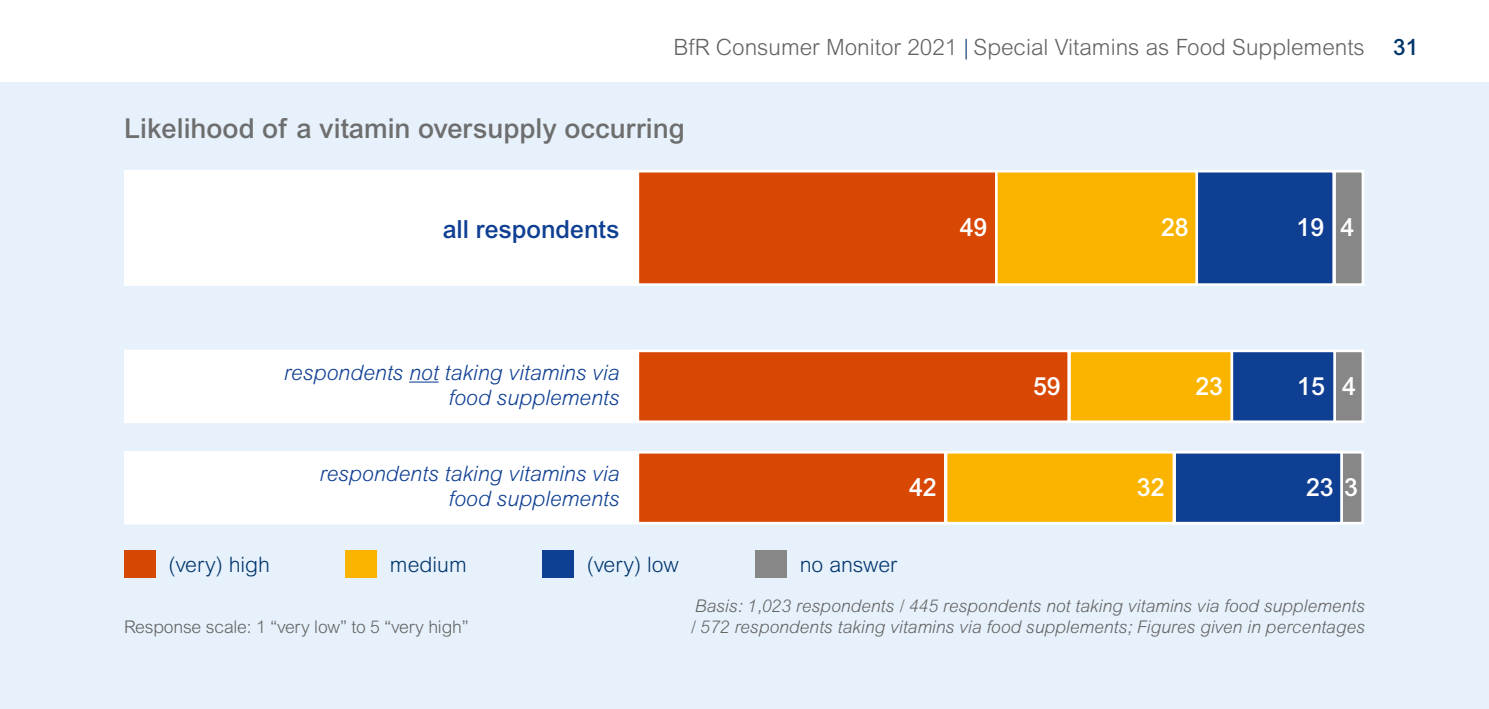
<style>
.page{position:relative;width:1489px;height:709px;background:#fff}
.page>*{position:absolute;margin:0;border:0;box-sizing:border-box;transform-origin:0 0}
.t1{font:500 27.5px "Arial MT Pro";color:#6e6e6e}
.t2{font:500 25px "Arial MT Pro";color:#fff}
.t3{font:500 25px "Arial MT Pro";color:#0f3f93}
.t4{font:300 22.5px "Arial MT Pro";color:#626261}
.t5{font:500 22.5px "Arial MT Pro";color:#00356c}
.t6{font:italic 300 21.25px/25.5px "Arial MT Pro";color:#0f3f93;text-align:right}
.t7{font:300 21.25px "Arial MT Pro";color:#00356c}
.Basis{font:italic 300 17.5px "Arial MT Pro";color:#626261}
.Info_Grafik{font:300 17.5px "Arial MT Pro";letter-spacing:-.01em;color:#626261}
.s1{color:#00356c}
</style>
<div class="page">
<div style="left:0;top:83px;width:1488px;height:626px;background:#e7f1fb"></div>
<div style="left:124px;top:170px;width:512px;height:116px;background:#fff"></div>
<div style="left:124px;top:451px;width:512px;height:73px;background:#fff"></div>
<div style="left:124px;top:350px;width:512px;height:73px;background:#fff"></div>
<div style="left:1334px;top:351px;width:28px;height:71px;background:#868786"></div>
<div style="left:1333px;top:349px;width:31px;height:74px;border:3px solid #fff"></div>
<div style="left:1341px;top:452px;width:21px;height:71px;background:#868786"></div>
<div style="left:1339px;top:451px;width:24px;height:73px;border:3px solid #fff"></div>
<div style="left:1231px;top:351px;width:103px;height:71px;background:#0f3f93"></div>
<div style="left:1230px;top:349px;width:105px;height:74px;border:3px solid #fff"></div>
<div style="left:1174px;top:452px;width:167px;height:71px;background:#0f3f93"></div>
<div style="left:1173px;top:451px;width:169px;height:73px;border:3px solid #fff"></div>
<div style="left:1069px;top:351px;width:162px;height:71px;background:#fab400"></div>
<div style="left:1068px;top:349px;width:164px;height:74px;border:3px solid #fff"></div>
<div style="left:946px;top:452px;width:227px;height:71px;background:#fab400"></div>
<div style="left:944px;top:451px;width:231px;height:73px;border:3px solid #fff"></div>
<div style="left:637px;top:351px;width:431px;height:71px;background:#d84704"></div>
<div style="left:636px;top:349px;width:433px;height:74px;border:3px solid #fff"></div>
<div style="left:637px;top:452px;width:308px;height:71px;background:#d84704"></div>
<div style="left:636px;top:451px;width:310px;height:73px;border:3px solid #fff"></div>
<div style="left:1334px;top:171px;width:28px;height:113px;background:#868786"></div>
<div style="left:1333px;top:170px;width:31px;height:116px;border:3px solid #fff"></div>
<div style="left:1191px;top:171px;width:142px;height:113px;background:#0f3f93"></div>
<div style="left:1189px;top:170px;width:145px;height:116px;border:3px solid #fff"></div>
<div style="left:760px;top:171px;width:436px;height:113px;background:#fab400"></div>
<div style="left:759px;top:170px;width:438px;height:116px;border:3px solid #fff"></div>
<div style="left:637px;top:171px;width:359px;height:113px;background:#d84704"></div>
<div style="left:636px;top:170px;width:361px;height:116px;border:3px solid #fff"></div>
<div style="left:542px;top:550px;width:32px;height:27px;background:#0f3f93"></div>
<div style="left:345px;top:550px;width:32px;height:27px;background:#fab400"></div>
<div style="left:124px;top:550px;width:31px;height:27px;background:#d64703"></div>
<div style="left:755px;top:550px;width:32px;height:27px;background:#868786"></div>
<p class="t4" style="left:673px;top:33px;width:693px">BfR Consumer Monitor 2021 <span class="s1">|</span> Special Vitamins as Food Supplements</p>
<p class="t5" style="left:1392px;top:34px;width:26px">31</p>
<p class="t1" style="left:124px;top:112px;width:562px">Likelihood of a vitamin oversupply occurring</p>
<p class="t3" style="left:442px;top:215px;width:178px">all respondents</p>
<h2 class="t2" style="left:959px;top:213px;width:29px">49</h2>
<h2 class="t2" style="left:1160px;top:213px;width:29px">28</h2>
<h2 class="t2" style="left:1296px;top:213px;width:59px">19 4</h2>
<p class="t6" style="left:284px;top:360px;width:337px">respondents not taking vitamins via food supplements</p>
<h2 class="t2" style="left:1033px;top:372px;width:29px">59</h2>
<h2 class="t2" style="left:1195px;top:372px;width:29px">23</h2>
<h2 class="t2" style="left:1297px;top:372px;width:60px">15 4</h2>
<p class="t6" style="left:319px;top:461px;width:301px">respondents taking vitamins via food supplements</p>
<h2 class="t2" style="left:909px;top:472px;width:29px">42</h2>
<h2 class="t2" style="left:1136px;top:472px;width:29px">32</h2>
<h2 class="t2" style="left:1305px;top:472px;width:53px">23 3</h2>
<p class="t7" style="left:168px;top:551px;width:103px">(very) high</p>
<p class="t7" style="left:390px;top:551px;width:78px">medium</p>
<p class="t7" style="left:586px;top:551px;width:94px">(very) low</p>
<p class="t7" style="left:799px;top:551px;width:99px">no answer</p>
<p class="Basis" style="left:694px;top:595px;width:671px">Basis: 1,023 respondents / 445 respondents not taking vitamins via food supplements</p>
<p class="Info_Grafik" style="left:124px;top:616px;width:346px">Response scale: 1 “very low” to 5 “very high”</p>
<p class="Basis" style="left:690px;top:616px;width:675px">/ 572 respondents taking vitamins via food supplements; Figures given in percentages</p>
</div>
